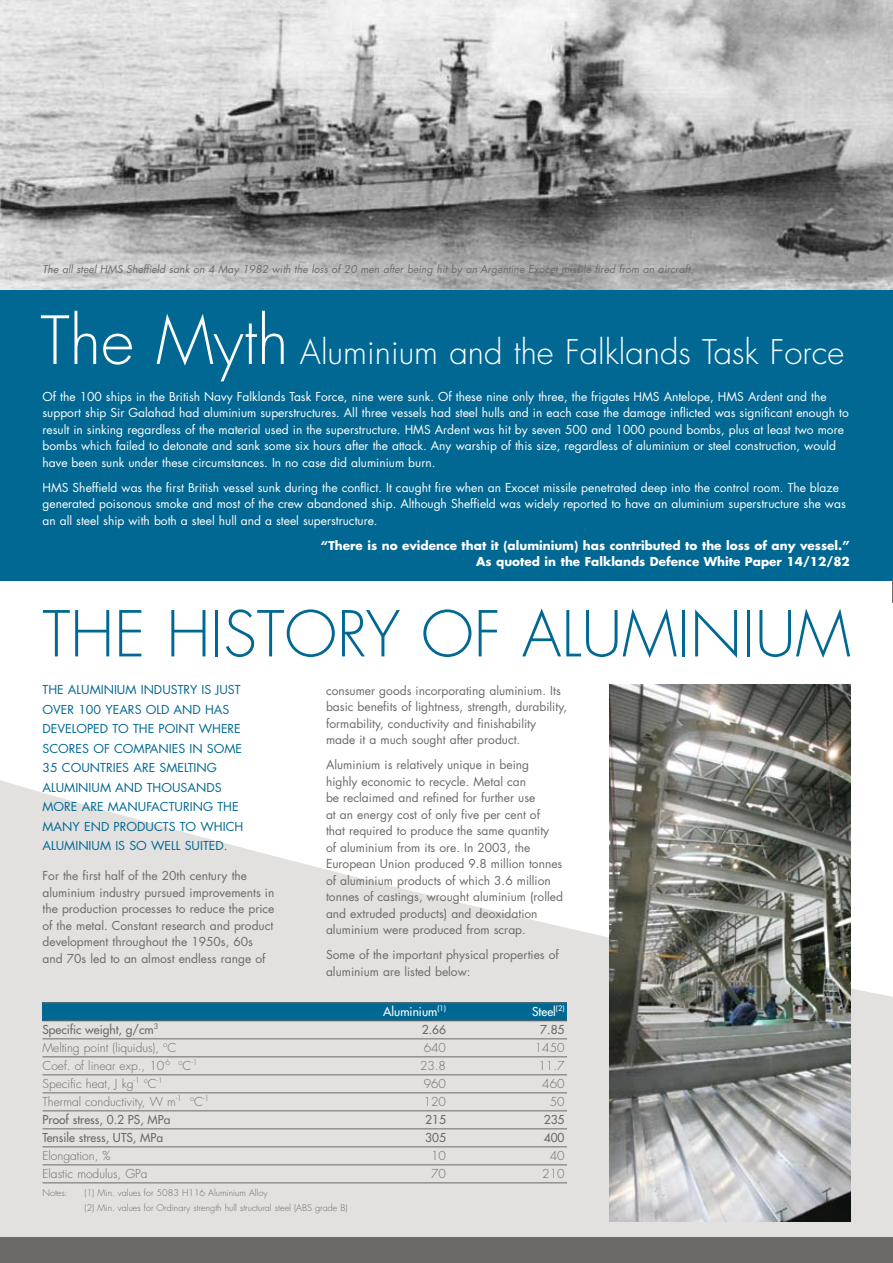
<style>
.page{position:relative;width:893px;height:1263px;background:#fff}
.page>*{position:absolute;margin:0;border:0;box-sizing:border-box;transform-origin:0 0}
.t1{font:300 61.5px "Futura";color:#006892}
.t2{font:300 33px "Futura";color:#fff}
.t3{font:12px/16.5px "Futura";color:#fff}
.t4{font:12px/16.5px "Futura";color:#6d6966}
.t5{font:12px/19.5px "Futura";color:#006892}
.t6{font:300 12px "Futura";color:#6d6966}
.t7{font:700 12px/16.5px "Futura";color:#fff;text-align:right}
.t8{font:12px "Futura";color:#6d6966}
.t9{font:12px "Futura";color:#fff}
.t10{font:italic 10.5px "Futura";color:#6b6c6f}
.t11{font:300 9px/15px "Futura";color:#6d6966}
.s1{font-size:64.5px}
</style>
<div class="page">
<svg style="left:0;top:771px;width:893px;height:466px;fill:#e2e1e0"></svg>
<div style="left:0;top:1237px;width:893px;height:26px;background:#6d6966"></div>
<div style="left:43px;top:1002px;width:524px;height:19px;background:#006892"></div>
<div style="left:0;top:127px;width:893px;height:453px;background:#006892"></div>
<img style="left:0;top:0;width:893px;height:290px">
<img style="left:610px;top:684px;width:240px;height:537px">
<hr style="left:43px;top:1002px;width:524px;height:1px;background:#6d6966">
<hr style="left:43px;top:1020px;width:524px;height:1px;background:#6d6966">
<hr style="left:43px;top:1038px;width:524px;height:1px;background:#6d6966">
<hr style="left:43px;top:1056px;width:524px;height:1px;background:#6d6966">
<hr style="left:43px;top:1074px;width:524px;height:1px;background:#6d6966">
<hr style="left:43px;top:1092px;width:524px;height:1px;background:#6d6966">
<hr style="left:43px;top:1110px;width:524px;height:1px;background:#6d6966">
<hr style="left:43px;top:1128px;width:524px;height:1px;background:#6d6966">
<hr style="left:43px;top:1146px;width:524px;height:1px;background:#6d6966">
<hr style="left:43px;top:1164px;width:524px;height:1px;background:#6d6966">
<hr style="left:43px;top:1182px;width:524px;height:1px;background:#6d6966">
<svg style="left:892px;top:581px;width:1px;height:22px"></svg>
<p class="t10" style="left:43px;top:262px;width:652px">The all steel HMS Sheffield sank on 4 May 1982 with the loss of 20 men after being hit by an Argentine Exocet missile fired from an aircraft.</p>
<h2 class="t2" style="left:40px;top:331px;width:805px"><span class="s1">The Myth</span> Aluminium and the Falklands Task Force</h2>
<p class="t3" style="left:43px;top:388px;width:808px">Of the 100 ships in the British Navy Falklands Task Force, nine were sunk. Of these nine only three, the frigates HMS Antelope, HMS Ardent and the support ship Sir Galahad had aluminium superstructures. All three vessels had steel hulls and in each case the damage inflicted was significant enough to result in sinking regardless of the material used in the superstructure. HMS Ardent was hit by seven 500 and 1000 pound bombs, plus at least two more bombs which failed to detonate and sank some six hours after the attack. Any warship of this size, regardless of aluminium or steel construction, would have been sunk under these circumstances. In no case did aluminium burn.</p>
<p class="t3" style="left:43px;top:479px;width:805px">HMS Sheffield was the first British vessel sunk during the conflict. It caught fire when an Exocet missile penetrated deep into the control room. The blaze generated poisonous smoke and most of the crew abandoned ship. Although Sheffield was widely reported to have an aluminium superstructure she was an all steel ship with both a steel hull and a steel superstructure.</p>
<p class="t7" style="left:321px;top:537px;width:530px">“There is no evidence that it (aluminium) has contributed to the loss of any vessel.”<br>As quoted in the Falklands Defence White Paper 14/12/82</p>
<h1 class="t1" style="left:43px;top:594px;width:810px">The H istory of Aluminium</h1>
<p class="t5" style="left:43px;top:680px;width:55px">The alumini</p>
<p class="t5" style="left:43px;top:680px;width:193px;text-indent:74px">um in dustry is just over 100 years o ld an d has developed to the</p>
<p class="t5" style="left:159px;top:719px;width:15px">point</p>
<p class="t5" style="left:199px;top:719px;width:42px">whe re</p>
<p class="t5" style="left:43px;top:738px;width:116px">scores of companies</p>
<p class="t5" style="left:190px;top:738px;width:27px">in some</p>
<p class="t5" style="left:43px;top:758px;width:77px">35 countries</p>
<p class="t5" style="left:133px;top:758px;width:35px">are sme</p>
<p class="t5" style="left:184px;top:758px;width:12px">lting</p>
<p class="t5" style="left:43px;top:777px;width:30px">alumini</p>
<p class="t5" style="left:92px;top:777px;width:65px">umand tho</p>
<p class="t5" style="left:172px;top:777px;width:18px">usan</p>
<p class="t5" style="left:206px;top:777px;width:15px">ds</p>
<p class="t5" style="left:43px;top:797px;width:76px">more are man</p>
<p class="t5" style="left:138px;top:797px;width:61px">ufacturing</p>
<p class="t5" style="left:217px;top:797px;width:8px">the</p>
<p class="t5" style="left:43px;top:816px;width:11px">man</p>
<p class="t5" style="left:73px;top:816px;width:170px">y en d products to which</p>
<p class="t5" style="left:43px;top:836px;width:30px">alumini</p>
<p class="t5" style="left:92px;top:836px;width:138px">um is so well suited.</p>
<p class="t4" style="left:43px;top:867px;width:233px">For the first half of the 20th century the aluminium industry pursued improvements in the production processes to reduce the price of the metal. Constant research and product development throughout the 1950s, 60s and 70s led to an almost endless range of</p>
<p class="t4" style="left:326px;top:682px;width:242px">consumer goods incorporating aluminium. Its basic benefits of lightness, strength, durability, formability, conductivity and finishability made it a much sought after product.</p>
<p class="t4" style="left:326px;top:756px;width:238px">Aluminium is relatively unique in being highly economic to recycle. Metal can<br>be reclaimed and refined for further use<br>at an energy cost of only five per cent of<br>that required to produce the same quantity<br>of aluminium from its ore. In 2003, the European Union produced 9.8 million tonnes of aluminium products of which 3.6 million tonnes of castings, wrought aluminium (rolled and extruded products) and deoxidation aluminium were produced from scrap.</p>
<p class="t4" style="left:326px;top:946px;width:234px">Some of the important physical properties of aluminium are listed below:</p>
<p class="t9" style="left:383px;top:1004px;width:64px">Aluminium<sup>(1)</sup></p>
<p class="t9" style="left:532px;top:1004px;width:34px">Steel<sup>(2)</sup></p>
<p class="t8" style="left:43px;top:1022px;width:117px">Specific weight, g/cm<sup>3</sup></p>
<p class="t8" style="left:422px;top:1022px;width:26px">2.66</p>
<p class="t8" style="left:540px;top:1022px;width:26px">7.85</p>
<p class="t6" style="left:43px;top:1040px;width:135px">Melting point (liquidus), <sup>o</sup>C</p>
<p class="t6" style="left:424px;top:1040px;width:24px">640</p>
<p class="t6" style="left:535px;top:1040px;width:31px">1450</p>
<p class="t6" style="left:43px;top:1058px;width:156px">Coef. of linear exp., 10<sup>-6</sup> <sup>o</sup>C<sup>-1</sup></p>
<p class="t6" style="left:420px;top:1058px;width:28px">23.8</p>
<p class="t6" style="left:538px;top:1058px;width:28px">11.7</p>
<p class="t6" style="left:43px;top:1076px;width:122px">Specific heat, J kg<sup>-1</sup> <sup>o</sup>C<sup>-1</sup></p>
<p class="t6" style="left:424px;top:1076px;width:24px">960</p>
<p class="t6" style="left:542px;top:1076px;width:24px">460</p>
<p class="t6" style="left:43px;top:1094px;width:168px">Thermal conductivity, W m<sup>-1</sup> <sup>o</sup>C<sup>-1</sup></p>
<p class="t6" style="left:424px;top:1094px;width:24px">120</p>
<p class="t6" style="left:550px;top:1094px;width:16px">50</p>
<p class="t8" style="left:43px;top:1112px;width:129px">Proof stress, 0.2 PS, MPa</p>
<p class="t8" style="left:425px;top:1112px;width:22px">215</p>
<p class="t8" style="left:544px;top:1112px;width:22px">235</p>
<p class="t8" style="left:43px;top:1130px;width:122px">Tensile stress, UTS, MPa</p>
<p class="t8" style="left:425px;top:1130px;width:22px">305</p>
<p class="t8" style="left:544px;top:1130px;width:22px">400</p>
<p class="t6" style="left:43px;top:1148px;width:69px">Elongation, %</p>
<p class="t6" style="left:431px;top:1148px;width:16px">10</p>
<p class="t6" style="left:550px;top:1148px;width:16px">40</p>
<p class="t6" style="left:43px;top:1166px;width:107px">Elastic modulus, GPa</p>
<p class="t6" style="left:431px;top:1166px;width:16px">70</p>
<p class="t6" style="left:542px;top:1166px;width:24px">210</p>
<p class="t11" style="left:43px;top:1185px;width:27px">N otes:</p>
<p class="t11" style="left:85px;top:1185px;width:265px">(1) Min. values for 5083 H 116 Aluminium Alloy<br>(2) Min. values for Ordinary strength hull structural steel (ABS grade B)</p>
</div>
